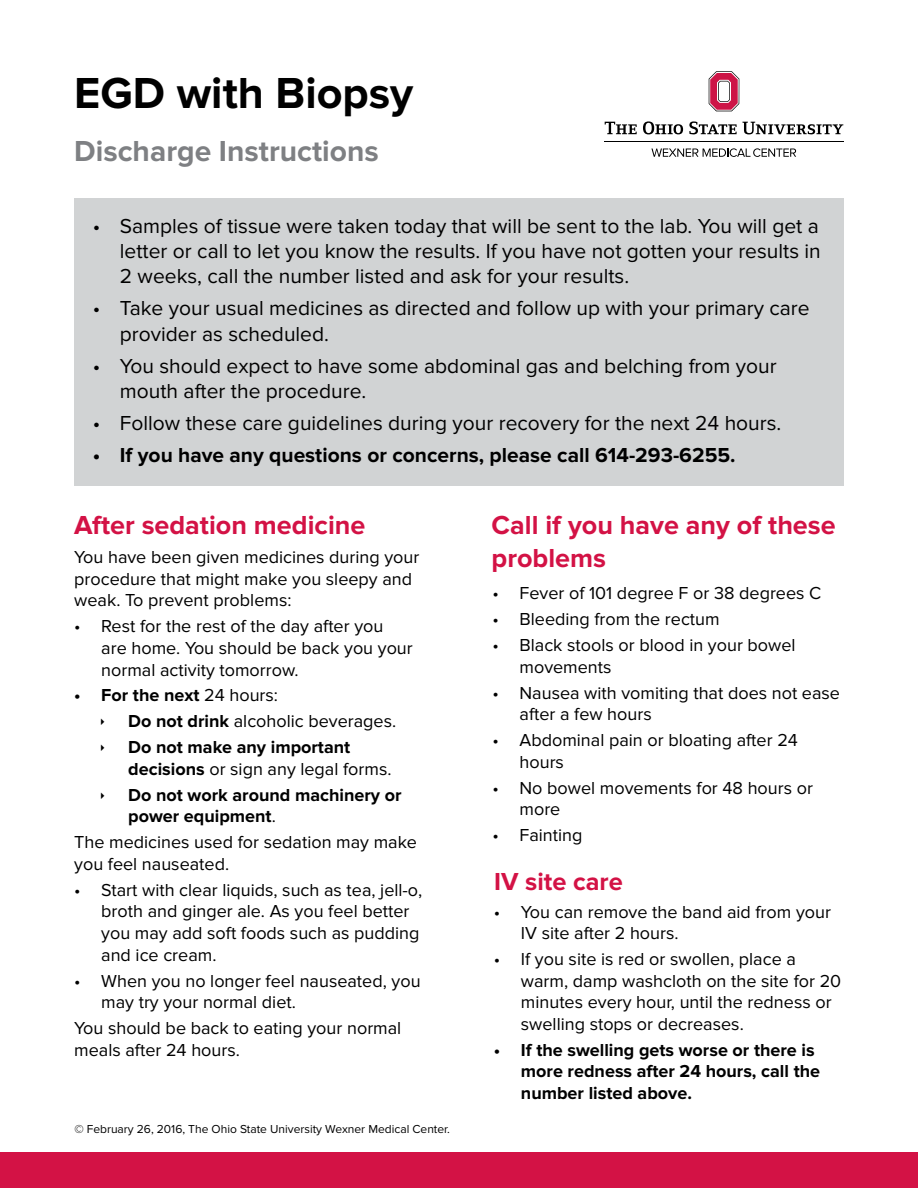
<style>
.page{position:relative;width:918px;height:1188px;background:#fff}
.page>*{position:absolute;margin:0;border:0;box-sizing:border-box;transform-origin:0 0}
.t1{font:700 45px "Proxima Nova";color:#000}
.t2{font:700 30px "Proxima Nova";color:#7e8083}
.t3{font:700 27px/32.4px "Proxima Nova";color:#d31245}
.t4{font:700 25.5px "Proxima Nova";color:#d31245}
.t5{font:21px/25.2px "Proxima Nova";color:#000}
.t6{font:700 21px "Proxima Nova";color:#000}
.t7{font:18px/21.6px "Proxima Nova";color:#000}
.t8{font:700 18px/26px "Proxima Nova";color:#000}
.t9{font:12px "Proxima Nova";color:#000}
.s1{font-weight:400}
.s2{font-weight:700}
</style>
<div class="page">
<div style="left:0;top:1152px;width:918px;height:36px;background:#d31245"></div>
<svg style="left:651px;top:148px;width:145px;height:9px"></svg>
<svg style="left:605px;top:122px;width:32px;height:12px"></svg>
<svg style="left:643px;top:121px;width:40px;height:13px"></svg>
<svg style="left:689px;top:121px;width:154px;height:13px"></svg>
<svg style="left:709px;top:71px;width:30px;height:40px"></svg>
<hr style="left:604px;top:141px;width:240px;height:1px;background:#000">
<div style="left:74px;top:198px;width:770px;height:288px;background:#d1d3d4"></div>
<h1 class="t1" style="left:74px;top:67px;width:341px">EGD with Biopsy</h1>
<h2 class="t2" style="left:74px;top:134px;width:306px">Discharge Instructions</h2>
<p class="t5" style="left:120px;top:214px;width:702px;text-align:justify;text-indent:-27px">• Samples of tissue were taken today that will be sent to the lab. You will get a letter or call to let you know the results. If you have not gotten your results in 2 weeks, call the number listed and ask for your results.</p>
<p class="t5" style="left:120px;top:296px;width:691px;text-indent:-27px">• Take your usual medicines as directed and follow up with your primary care provider as scheduled.</p>
<p class="t5" style="left:120px;top:353px;width:658px;text-indent:-27px">• You should expect to have some abdominal gas and belching from your mouth after the procedure.</p>
<p class="t5" style="left:93px;top:410px;width:690px">• Follow these care guidelines during your recovery for the next 24 hours.</p>
<p class="t6" style="left:93px;top:443px;width:644px">• If you have any questions or concerns, please call 614-293-6255.</p>
<h3 class="t3" style="left:74px;top:510px;width:293px">After sedation medicine</h3>
<p class="t7" style="left:74px;top:547px;width:347px">You have been given medicines during your procedure that might make you sleepy and weak. To prevent problems:</p>
<p class="t7" style="left:101px;top:616px;width:313px;text-indent:-27px">• Rest for the rest of the day after you are home. You should be back you your normal activity tomorrow.</p>
<p class="t8" style="left:128px;top:683px;width:270px;text-indent:-54px">• For the next <span class="s1">24 hours:<br></span>Do not drink <span class="s1">alcoholic beverages.<br></span>Do not make any important</p>
<p class="t8" style="left:128px;top:756px;width:275px">decisions <span class="s1">or sign any legal forms.<br></span>Do not work around machinery or</p>
<p class="t7" style="left:74px;top:804px;width:344px;line-height:26px;text-indent:54px"><span class="s2">power equipment</span>.<br>The medicines used for sedation may make</p>
<p class="t7" style="left:74px;top:853px;width:156px">you feel nauseated.</p>
<p class="t7" style="left:101px;top:879px;width:323px;text-indent:-27px">• Start with clear liquids, such as tea, jell-o, broth and ginger ale. As you feel better you may add soft foods such as pudding and ice cream.</p>
<p class="t7" style="left:101px;top:970px;width:321px;text-indent:-27px">• When you no longer feel nauseated, you may try your normal diet.</p>
<p class="t7" style="left:74px;top:1018px;width:329px">You should be back to eating your normal meals after 24 hours.</p>
<p class="t9" style="left:74px;top:1122px;width:377px">© February 26, 2016, The Ohio State University Wexner Medical Center.</p>
<h3 class="t3" style="left:492px;top:510px;width:346px">Call if you have any of these problems</h3>
<p class="t7" style="left:493px;top:583px;width:330px">• Fever of 101 degree F or 38 degrees C</p>
<p class="t7" style="left:493px;top:609px;width:229px">• Bleeding from the rectum</p>
<p class="t7" style="left:520px;top:635px;width:278px;text-indent:-27px">• Black stools or blood in your bowel movements</p>
<p class="t7" style="left:520px;top:682px;width:322px;text-indent:-27px">• Nausea with vomiting that does not ease after a few hours</p>
<p class="t7" style="left:520px;top:730px;width:280px;text-indent:-27px">• Abdominal pain or bloating after 24 hours</p>
<p class="t7" style="left:520px;top:777px;width:295px;text-indent:-27px">• No bowel movements for 48 hours or more</p>
<p class="t7" style="left:493px;top:825px;width:91px">• Fainting</p>
<h3 class="t4" style="left:494px;top:867px;width:130px">IV site care</h3>
<p class="t7" style="left:521px;top:901px;width:312px;text-indent:-27px">• You can remove the band aid from your<br>IV site after 2 hours.</p>
<p class="t7" style="left:521px;top:949px;width:322px;text-indent:-27px">• If you site is red or swollen, place a warm, damp washcloth on the site for 20 minutes every hour, until the redness or swelling stops or decreases.</p>
<p class="t8" style="left:521px;top:1039px;width:301px;line-height:21.6px;text-indent:-27px">• If the swelling gets worse or there is more redness after 24 hours, call the number listed above.</p>
</div>
